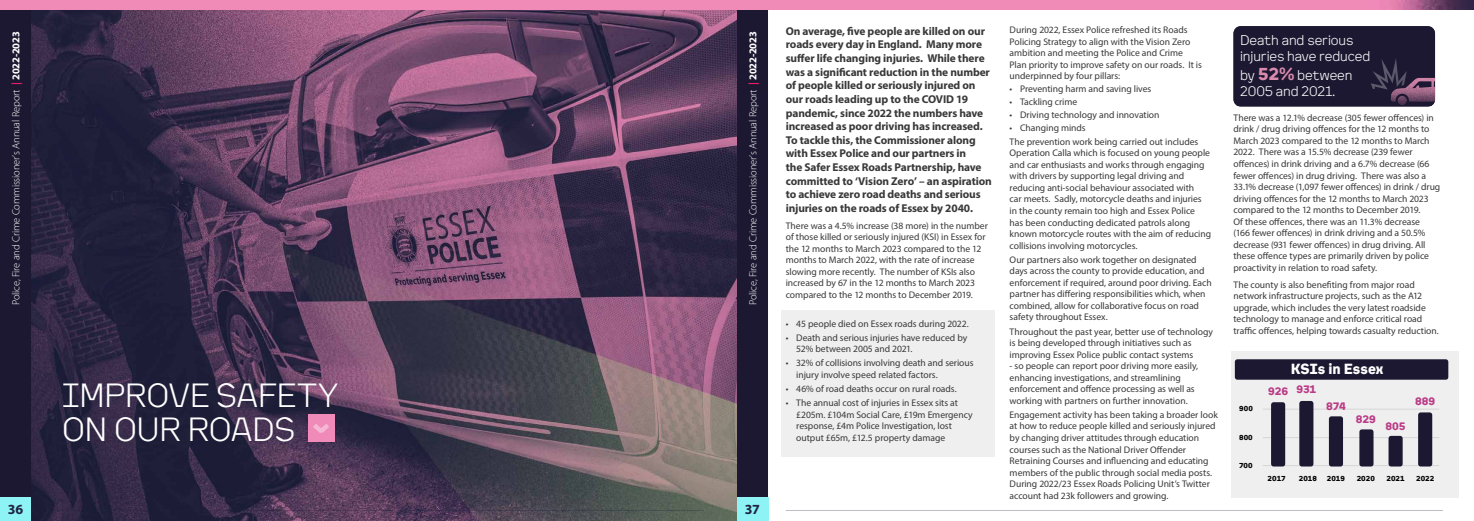
<style>
.page{position:relative;width:1474px;height:521px;background:#fff}
.page>*{position:absolute;margin:0;border:0;box-sizing:border-box;transform-origin:0 0}
.t1{font:300 33.25px/34.1px "Kade";letter-spacing:-.005em;color:#fff}
.t2{font:700 14.53px "Kade";color:#fff}
.t3{font:300 14px/16.6px "Kade";letter-spacing:-.005em;color:#fff}
.t4{font:700 14px "Myriad Pro";color:#1f2442}
.t5{font:700 11.38px/13.7px "Myriad Pro";letter-spacing:-.01em;color:#393939}
.t6{font:700 10.94px "Kade";letter-spacing:-.01em;color:#ba3c87}
.t7{font:300 10.5px "Myriad Pro";letter-spacing:-.015em;color:#fff}
.t8{font:9.62px/11.5px "Myriad Pro";letter-spacing:-.005em;color:#393939}
.t9{font:700 7.26px "Kade";letter-spacing:.01em;color:#000}
.s1{font-weight:700;color:#e61d6d}
.s2{font-weight:700}
.s3{font-weight:700;font-size:17.5px;color:#da8aad}
</style>
<div class="page">
<div style="left:1231px;top:351px;width:227px;height:146px;background:#efefef"></div>
<div style="left:781px;top:310px;width:213px;height:146px;background:#efefef"></div>
<img style="left:31px;top:10px;width:705px;height:511px">
<div style="left:308px;top:414px;width:26px;height:27px;background:#f08ab9"></div>
<svg style="left:313px;top:424px;width:16px;height:9px"></svg>
<div style="left:1234px;top:359px;width:214px;height:21px;background:#1c1831;border-radius:3px"></div>
<hr style="left:1262px;top:465px;width:177px;height:1px;background:#d6d6d6">
<hr style="left:1262px;top:437px;width:177px;height:1px;background:#d6d6d6">
<hr style="left:1262px;top:409px;width:177px;height:1px;background:#d6d6d6">
<div style="left:1270px;top:402px;width:15px;height:64px;background:#1c1831;border-radius:3px"></div>
<div style="left:1299px;top:401px;width:14px;height:65px;background:#1c1831;border-radius:3px"></div>
<div style="left:1328px;top:416px;width:14px;height:50px;background:#1c1831;border-radius:3px"></div>
<div style="left:1359px;top:429px;width:14px;height:37px;background:#1c1831;border-radius:3px"></div>
<div style="left:1388px;top:436px;width:14px;height:30px;background:#1c1831;border-radius:3px"></div>
<div style="left:1417px;top:412px;width:15px;height:54px;background:#1c1831;border-radius:3px"></div>
<svg style="left:1233px;top:26px;width:201px;height:81px"></svg>
<div style="left:1233px;top:27px;width:201px;height:79px;background:#1c1831"></div>
<svg style="left:1389px;top:63px;width:45px;height:43px;background:#4a3550"></svg>
<div style="left:737px;top:10px;width:31px;height:487px;background:#1c1831"></div>
<div style="left:0;top:10px;width:31px;height:487px;background:#1c1831"></div>
<div style="left:737px;top:497px;width:31px;height:24px;background:#8df3f5"></div>
<div style="left:0;top:497px;width:31px;height:24px;background:#8df3f5"></div>
<hr style="left:47px;top:510px;width:656px;height:1px;background:#1f2442">
<hr style="left:785px;top:510px;width:657px;height:1px;background:#1f2442">
<div style="left:0;top:0;width:1473px;height:10px;background:#f08bb7"></div>
<p class="t7" style="left:10px;top:305px;width:275px;rotate:-90deg">Police, Fire and Crime Commissioner’s Annual Report <span class="s1">|</span> <span class="s2">2022-2023</span></p>
<h1 class="t1" style="left:62px;top:377px;width:278px">IMPROVE SAFETY<br>ON OUR ROADS</h1>
<p class="t7" style="left:746px;top:305px;width:275px;rotate:-90deg">Police, Fire and Crime Commissioner’s Annual Report <span class="s1">|</span> <span class="s2">2022-2023</span></p>
<h3 class="t4" style="left:8px;top:500px;width:17px">36</h3>
<h3 class="t4" style="left:745px;top:500px;width:17px">37</h3>
<p class="t5" style="left:785px;top:24px;width:208px">On average, five people are killed on our roads every day in England. Many more suffer life changing injuries. While there was a significant reduction in the number of people killed or seriously injured on our roads leading up to the COVID 19 pandemic, since 2022 the numbers have increased as poor driving has increased.<br>To tackle this, the Commissioner along with Essex Police and our partners in<br>the Safer Essex Roads Partnership, have committed to ‘Vision Zero’ – an aspiration to achieve zero road deaths and serious injuries on the roads of Essex by 2040.</p>
<p class="t8" style="left:785px;top:219px;width:204px">There was a 4.5% increase (38 more) in the number of those killed or seriously injured (KSI) in Essex for the 12 months to March 2023 compared to the 12 months to March 2022, with the rate of increase slowing more recently. The number of KSIs also increased by 67 in the 12 months to March 2023 compared to the 12 months to December 2019.</p>
<p class="t8" style="left:785px;top:318px;width:184px">• 45 people died on Essex roads during 2022.</p>
<p class="t8" style="left:796px;top:332px;width:172px;text-indent:-11px">• Death and serious injuries have reduced by<br>52% between 2005 and 2021.</p>
<p class="t8" style="left:796px;top:357px;width:179px;text-indent:-11px">• 32% of collisions involving death and serious injury involve speed related factors.</p>
<p class="t8" style="left:785px;top:383px;width:172px">• 46% of road deaths occur on rural roads.</p>
<p class="t8" style="left:796px;top:397px;width:178px;text-indent:-11px">• The annual cost of injuries in Essex sits at £205m. £104m Social Care, £19m Emergency response, £4m Police Investigation, lost output £65m, £12.5 property damage</p>
<p class="t8" style="left:1009px;top:24px;width:194px">During 2022, Essex Police refreshed its Roads Policing Strategy to align with the Vision Zero ambition and meeting the Police and Crime Plan priority to improve safety on our roads. It is underpinned by four pillars:</p>
<p class="t8" style="left:1009px;top:83px;width:143px">• Preventing harm and saving lives</p>
<p class="t8" style="left:1009px;top:96px;width:69px">• Tackling crime</p>
<p class="t8" style="left:1009px;top:109px;width:151px">• Driving technology and innovation</p>
<p class="t8" style="left:1009px;top:120px;width:190px;line-height:14px">• Changing minds<br>The prevention work being carried out includes</p>
<p class="t8" style="left:1009px;top:147px;width:203px">Operation Calla which is focused on young people and car enthusiasts and works through engaging with drivers by supporting legal driving and reducing anti-social behaviour associated with<br>car meets. Sadly, motorcycle deaths and injuries in the county remain too high and Essex Police<br>has been conducting dedicated patrols along known motorcycle routes with the aim of reducing collisions involving motorcycles.</p>
<p class="t8" style="left:1009px;top:254px;width:204px">Our partners also work together on designated days across the county to provide education, and enforcement if required, around poor driving. Each partner has differing responsibilities which, when combined, allow for collaborative focus on road safety throughout Essex.</p>
<p class="t8" style="left:1009px;top:325px;width:205px">Throughout the past year, better use of technology is being developed through initiatives such as improving Essex Police public contact systems</p>
<p class="t8" style="left:1009px;top:360px;width:190px">- so people can report poor driving more easily, enhancing investigations, and streamlining enforcement and offence processing as well as working with partners on further innovation.</p>
<p class="t8" style="left:1009px;top:409px;width:210px">Engagement activity has been taking a broader look at how to reduce people killed and seriously injured by changing driver attitudes through education courses such as the National Driver Offender Retraining Courses and influencing and educating members of the public through social media posts.<br>During 2022/23 Essex Roads Policing Unit’s Twitter account had 23k followers and growing.</p>
<h3 class="t3" style="left:1240px;top:31px;width:132px">Death and serious injuries have reduced</h3>
<h3 class="t3" style="left:1240px;top:66px;width:114px">by <span class="s3">52%</span> between<br>2005 and 2021.</h3>
<p class="t8" style="left:1233px;top:112px;width:208px">There was a 12.1% decrease (305 fewer offences) in drink / drug driving offences for the 12 months to March 2023 compared to the 12 months to March 2022. There was a 15.5% decrease (239 fewer offences) in drink driving and a 6.7% decrease (66 fewer offences) in drug driving. There was also a 33.1% decrease (1,097 fewer offences) in drink / drug driving offences for the 12 months to March 2023 compared to the 12 months to December 2019.<br>Of these offences, there was an 11.3% decrease<br>(166 fewer offences) in drink driving and a 50.5% decrease (931 fewer offences) in drug driving. All these offence types are primarily driven by police proactivity in relation to road safety.</p>
<p class="t8" style="left:1233px;top:278px;width:207px">The county is also benefiting from major road network infrastructure projects, such as the A12 upgrade, which includes the very latest roadside technology to manage and enforce critical road traffic offences, helping towards casualty reduction.</p>
<h2 class="t2" style="left:1290px;top:360px;width:94px">KSIs in Essex</h2>
<p class="t6" style="left:1268px;top:384px;width:21px">926</p>
<p class="t6" style="left:1296px;top:382px;width:21px">931</p>
<p class="t9" style="left:1238px;top:404px;width:15px">900</p>
<p class="t9" style="left:1238px;top:432px;width:15px">800</p>
<p class="t9" style="left:1239px;top:461px;width:15px">700</p>
<p class="t6" style="left:1326px;top:399px;width:21px">874</p>
<p class="t6" style="left:1355px;top:412px;width:22px">829</p>
<p class="t6" style="left:1385px;top:419px;width:22px">805</p>
<p class="t6" style="left:1414px;top:394px;width:22px">889</p>
<p class="t9" style="left:1267px;top:474px;width:20px">2017</p>
<p class="t9" style="left:1298px;top:474px;width:20px">2018</p>
<p class="t9" style="left:1326px;top:474px;width:20px">2019</p>
<p class="t9" style="left:1356px;top:474px;width:20px">2020</p>
<p class="t9" style="left:1386px;top:474px;width:20px">2021</p>
<p class="t9" style="left:1415px;top:474px;width:20px">2022</p>
</div>
